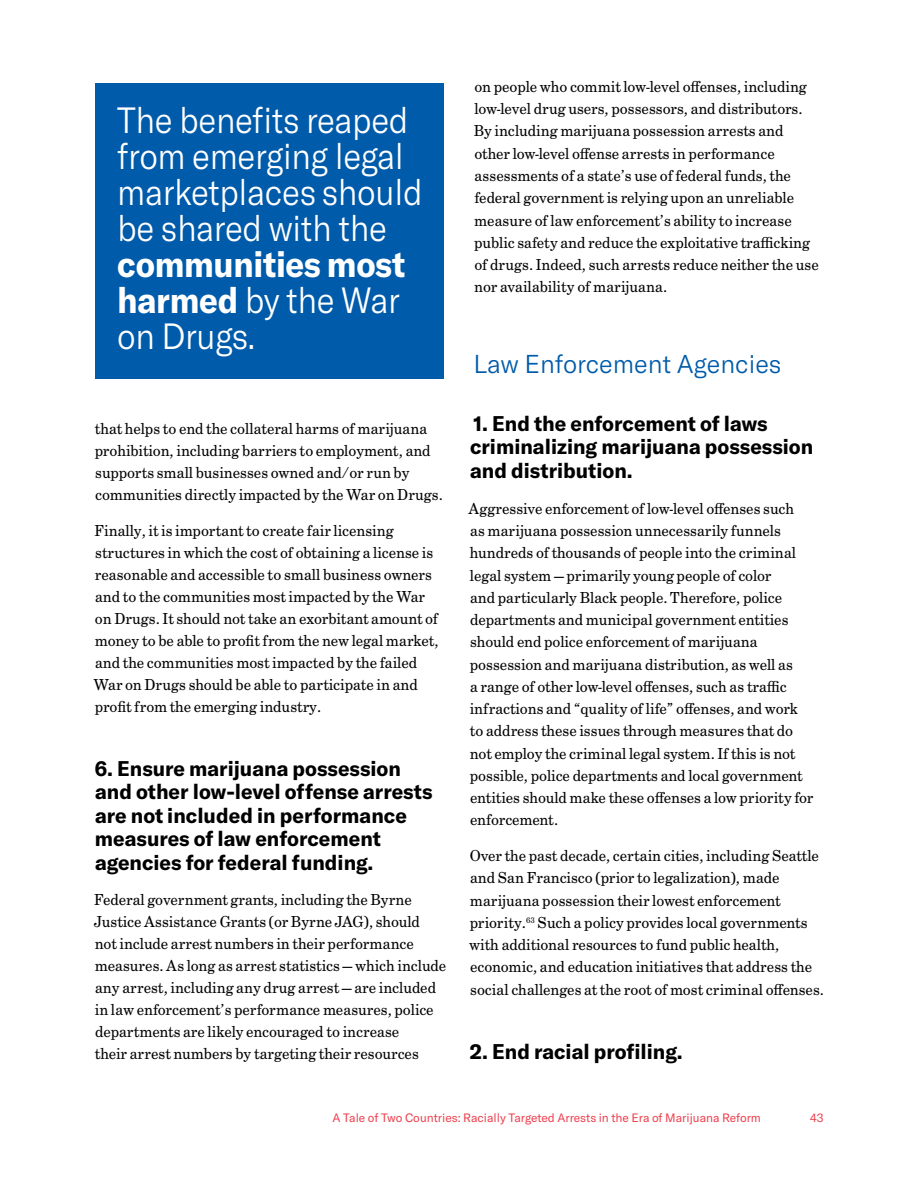
<style>
.page{position:relative;width:918px;height:1188px;background:#fff}
.page>*{position:absolute;margin:0;border:0;box-sizing:border-box;transform-origin:0 0}
.t1{font:300 36px/36px "GT America";letter-spacing:-.01em;color:#fff;scale:.93 1}
.t2{font:700 36px/36px "GT America";letter-spacing:-.01em;color:#fff;scale:.93 1}
.t3{font:300 25.5px "GT America";color:#005baa}
.t4{font:700 21px/23.5px "GT America";color:#000}
.t5{font:16.5px/22.2px "Century Schoolbook FS";color:#000}
.t6{font:12px "GT America";color:#ef404e}
.s1{font-weight:300}
</style>
<div class="page">
<div style="left:96px;top:83px;width:348px;height:295px;background:#005baa"></div>
<h1 class="t1" style="left:117px;top:103px;width:330px">The benefits reaped from emerging legal marketplaces should be shared with the</h1>
<h1 class="t2" style="left:117px;top:246px;width:311px">communities most harmed <span class="s1">by the War on Drugs.</span></h1>
<p class="t5" style="left:95px;top:418px;width:350px">that helps to end the collateral harms of marijuana prohibition, including barriers to employment, and supports small businesses owned and/or run by communities directly impacted by the War on Drugs.</p>
<p class="t5" style="left:94px;top:520px;width:347px">Finally, it is important to create fair licensing structures in which the cost of obtaining a license is reasonable and accessible to small business owners and to the communities most impacted by the War on Drugs. It should not take an exorbitant amount of money to be able to profit from the new legal market, and the communities most impacted by the failed War on Drugs should be able to participate in and profit from the emerging industry.</p>
<p class="t4" style="left:95px;top:756px;width:339px">6. Ensure marijuana possession and other low-level offense arrests are not included in performance measures of law enforcement agencies for federal funding.</p>
<p class="t5" style="left:94px;top:889px;width:354px">Federal government grants, including the Byrne Justice Assistance Grants (or Byrne JAG), should<br>not include arrest numbers in their performance measures. As long as arrest statistics — which include any arrest, including any drug arrest — are included in law enforcement’s performance measures, police departments are likely encouraged to increase<br>their arrest numbers by targeting their resources</p>
<p class="t5" style="left:474px;top:76px;width:346px">on people who commit low-level offenses, including low-level drug users, possessors, and distributors.<br>By including marijuana possession arrests and other low-level offense arrests in performance assessments of a state’s use of federal funds, the federal government is relying upon an unreliable measure of law enforcement’s ability to increase public safety and reduce the exploitative trafficking of drugs. Indeed, such arrests reduce neither the use nor availability of marijuana.</p>
<h2 class="t3" style="left:473px;top:349px;width:310px">Law Enforcement Agencies</h2>
<p class="t4" style="left:470px;top:411px;width:345px">1. End the enforcement of laws criminalizing marijuana possession and distribution.</p>
<p class="t5" style="left:469px;top:498px;width:347px">Aggressive enforcement of low-level offenses such<br>as marijuana possession unnecessarily funnels hundreds of thousands of people into the criminal legal system — primarily young people of color<br>and particularly Black people. Therefore, police departments and municipal government entities should end police enforcement of marijuana possession and marijuana distribution, as well as<br>a range of other low-level offenses, such as traffic infractions and “quality of life” offenses, and work to address these issues through measures that do not employ the criminal legal system. If this is not possible, police departments and local government entities should make these offenses a low priority for enforcement.</p>
<p class="t5" style="left:469px;top:845px;width:356px">Over the past decade, certain cities, including Seattle and San Francisco (prior to legalization), made marijuana possession their lowest enforcement priority.<sup>63</sup> Such a policy provides local governments with additional resources to fund public health, economic, and education initiatives that address the social challenges at the root of most criminal offenses.</p>
<p class="t4" style="left:470px;top:1039px;width:214px">2. End racial profiling.</p>
<p class="t6" style="left:333px;top:1111px;width:430px">A Tale of Two Countries: Racially Targeted Arrests in the Era of Marijuana Reform</p>
<p class="t6" style="left:810px;top:1111px;width:15px">43</p>
</div>
